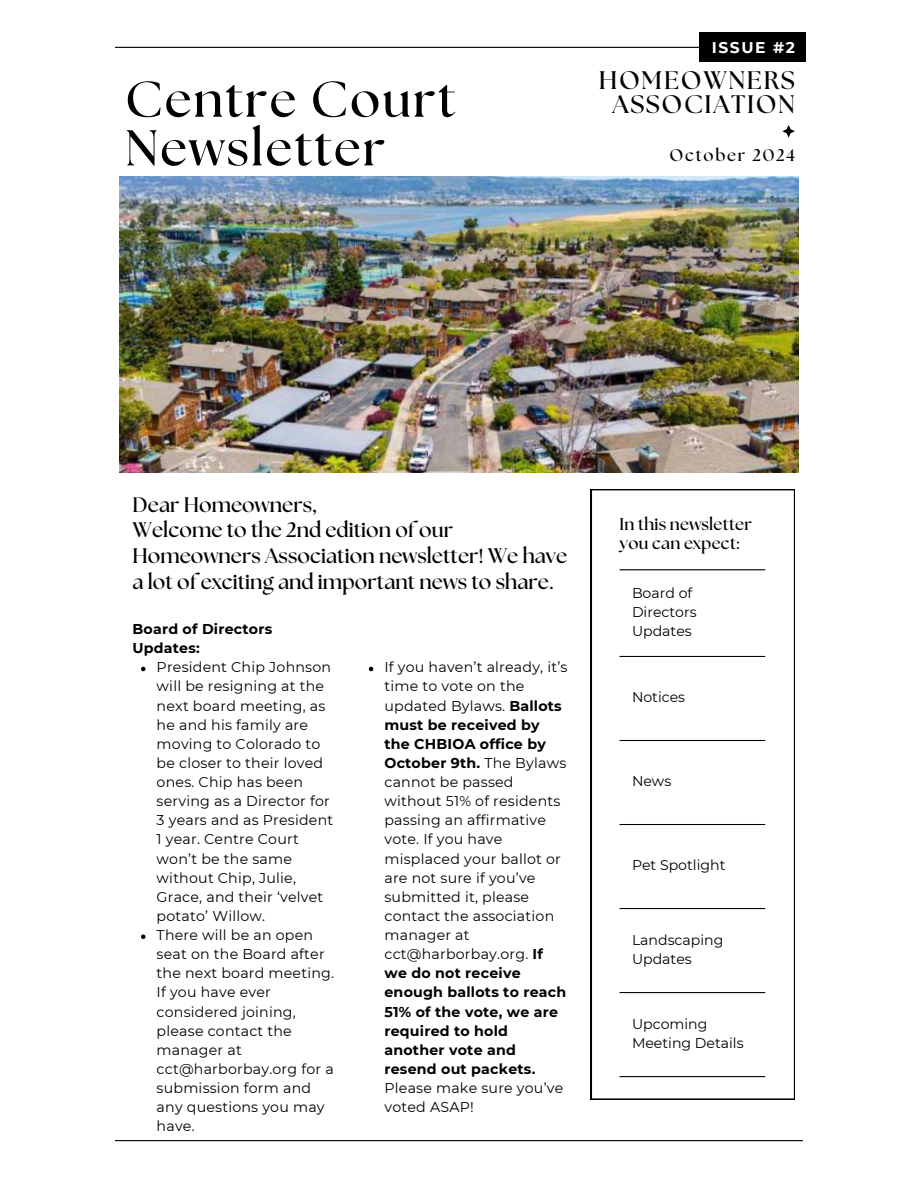
<style>
.page{position:relative;width:918px;height:1188px;background:#fff}
.page>*{position:absolute;margin:0;border:0;box-sizing:border-box;transform-origin:0 0}
.t1{font:700 50.25px/48.8px "The Seasons";letter-spacing:.04em;color:#000}
.t2{font:700 25.35px/24.3px "The Seasons";letter-spacing:.065em;color:#000;text-align:center}
.t3{font:700 21px/25.8px "The Seasons";color:#000}
.t4{font:700 16.95px "The Seasons";letter-spacing:.01em;color:#000}
.t5{font:700 16.95px "The Seasons";letter-spacing:.1em;color:#000}
.t6{font:700 15.45px "Montserrat";letter-spacing:.1em;color:#fff}
.t7{font:14.25px/19.2px "Montserrat";letter-spacing:.015em;color:#000}
.t8{font:700 14.25px/19.2px "Montserrat";letter-spacing:.015em;color:#000}
.t9{font:14.1px/19px "Montserrat";color:#000}
.s1{font-weight:700}
</style>
<div class="page">
<hr style="left:115px;top:47px;width:688px;height:1px;background:#000">
<hr style="left:115px;top:1140px;width:688px;height:1px;background:#000">
<svg style="left:141px;top:667px;width:5px;height:4px"></svg>
<svg style="left:141px;top:934px;width:5px;height:5px"></svg>
<svg style="left:369px;top:667px;width:4px;height:4px"></svg>
<svg style="left:782px;top:125px;width:13px;height:13px"></svg>
<svg style="left:591px;top:489px;width:204px;height:610px"></svg>
<hr style="left:620px;top:569px;width:145px;height:1px;background:#000">
<hr style="left:620px;top:656px;width:145px;height:1px;background:#000">
<hr style="left:620px;top:740px;width:145px;height:1px;background:#000">
<hr style="left:620px;top:824px;width:145px;height:1px;background:#000">
<hr style="left:620px;top:908px;width:145px;height:1px;background:#000">
<hr style="left:620px;top:992px;width:145px;height:1px;background:#000">
<hr style="left:620px;top:1076px;width:145px;height:1px;background:#000">
<img style="left:119px;top:176px;width:680px;height:296px">
<div style="left:700px;top:32px;width:106px;height:30px;background:#000"></div>
<p class="t6" style="left:712px;top:38px;width:85px">ISSUE #2</p>
<p class="t1" style="left:125px;top:77px;width:332px">Centre Court<br>Newsletter</p>
<p class="t2" style="left:599px;top:69px;width:198px">HOMEOWNERS<br>ASSOCIATION</p>
<p class="t5" style="left:669px;top:147px;width:127px">October 2024</p>
<h3 class="t3" style="left:133px;top:492px;width:186px">Dear Homeowners,</h3>
<h2 class="t3" style="left:133px;top:518px;width:436px">Welcome to the 2nd edition of our<br>Homeowners Association newsletter! We have a lot of exciting and important news to share.</h2>
<h1 class="t8" style="left:133px;top:619px;width:141px">Board of Directors<br>Updates:</h1>
<p class="t7" style="left:157px;top:658px;width:178px">President Chip Johnson will be resigning at the next board meeting, as he and his family are moving to Colorado to be closer to their loved ones. Chip has been serving as a Director for<br>3 years and as President<br>1 year. Centre Court won’t be the same without Chip, Julie,<br>Grace, and their ‘velvet potato’ Willow.</p>
<p class="t7" style="left:157px;top:925px;width:179px">There will be an open seat on the Board after the next board meeting.<br>If you have ever considered joining, please contact the manager at cct@harborbay.org for a submission form and any questions you may have.</p>
<p class="t7" style="left:384px;top:658px;width:185px">If you haven’t already, it’s time to vote on the updated Bylaws. <span class="s1">Ballots must be received by the CHBIOA office by<br>October 9th.</span> The Bylaws cannot be passed without 51% of residents passing an affirmative vote. If you have misplaced your ballot or are not sure if you’ve submitted it, please contact the association manager at cct@harborbay.org. <span class="s1">If we do not receive enough ballots to reach<br>51% of the vote, we are required to hold another vote and resend out packets.<br></span>Please make sure you’ve voted ASAP!</p>
<p class="t4" style="left:620px;top:516px;width:134px">In this newsletter</p>
<p class="t4" style="left:620px;top:535px;width:121px">you can expect:</p>
<p class="t9" style="left:632px;top:583px;width:66px">Board of<br>Directors<br>Updates</p>
<p class="t9" style="left:632px;top:688px;width:55px">Notices</p>
<p class="t9" style="left:632px;top:772px;width:41px">News</p>
<p class="t9" style="left:632px;top:856px;width:95px">Pet Spotlight</p>
<p class="t9" style="left:632px;top:930px;width:93px">Landscaping<br>Updates</p>
<p class="t9" style="left:632px;top:1014px;width:113px">Upcoming<br>Meeting Details</p>
</div>
